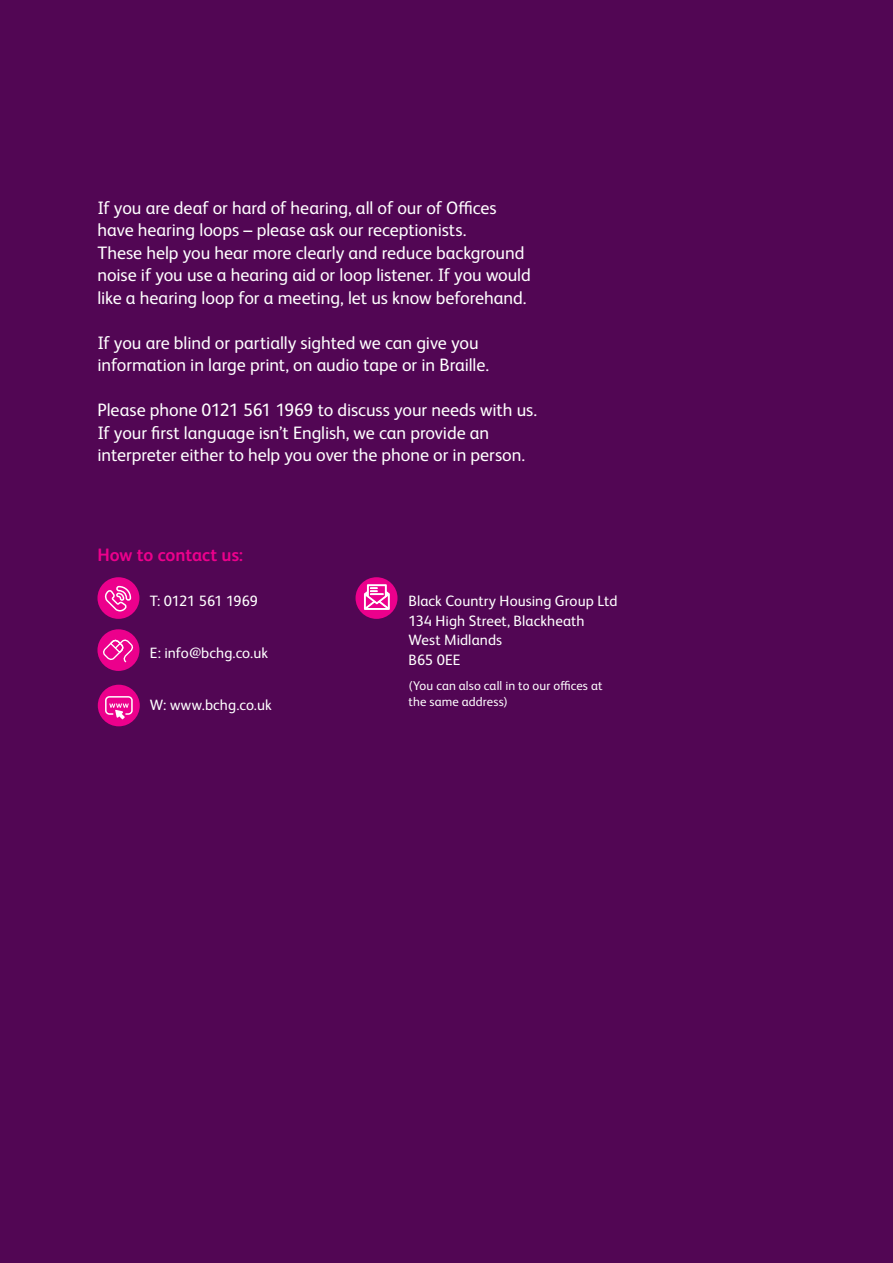
<style>
.page{position:relative;width:893px;height:1263px;background:#520654}
.page>*{position:absolute;margin:0;border:0;box-sizing:border-box;transform-origin:0 0}
.t1{font:18px/22.5px "FS Albert Pro";letter-spacing:-.005em;color:#fff}
.t2{font:700 18px "FS Albert Pro";letter-spacing:-.005em;color:#ec008c}
.t3{font:15px/19.5px "FS Albert Pro";color:#fff}
.t4{font:12.75px/16.5px "FS Albert Pro";letter-spacing:.01em;color:#fff}
</style>
<div class="page">
<div style="left:97px;top:577px;width:42px;height:42px;background:#ec008c;border-radius:50%"></div>
<div style="left:98px;top:685px;width:42px;height:41px;background:#ec008c;border-radius:50%"></div>
<svg style="left:105px;top:585px;width:27px;height:27px"></svg>
<div style="left:97px;top:629px;width:42px;height:42px;background:#ec008c;border-radius:50%"></div>
<svg style="left:102px;top:639px;width:32px;height:25px"></svg>
<svg style="left:109px;top:703px;width:20px;height:17px"></svg>
<div style="left:105px;top:696px;width:28px;height:19px;border:2px solid #fff;border-radius:4px"></div>
<div style="left:356px;top:577px;width:41px;height:42px;background:#ec008c;border-radius:50%"></div>
<svg style="left:364px;top:584px;width:26px;height:26px"></svg>
<p class="t1" style="left:97px;top:195px;width:435px">If you are deaf or hard of hearing, all of our of Offices have hearing loops – please ask our receptionists.<br>These help you hear more clearly and reduce background noise if you use a hearing aid or loop listener. If you would like a hearing loop for a meeting, let us know beforehand.</p>
<p class="t1" style="left:97px;top:330px;width:393px">If you are blind or partially sighted we can give you information in large print, on audio tape or in Braille.</p>
<p class="t1" style="left:97px;top:397px;width:441px">Please phone 0121 561 1969 to discuss your needs with us.<br>If your first language isn’t English, we can provide an interpreter either to help you over the phone or in person.</p>
<p class="t2" style="left:97px;top:542px;width:147px">How to contact us:</p>
<p class="t3" style="left:150px;top:590px;width:110px">T: 0121 561 1969</p>
<p class="t3" style="left:150px;top:642px;width:120px">E: info@bchg.co.uk</p>
<p class="t3" style="left:150px;top:694px;width:123px">W: www.bchg.co.uk</p>
<p class="t3" style="left:408px;top:590px;width:210px">Black Country Housing Group Ltd<br>134 High Street, Blackheath<br>West Midlands<br>B65 0EE</p>
<p class="t4" style="left:408px;top:676px;width:196px">(You can also call in to our offices at the same address)</p>
</div>
